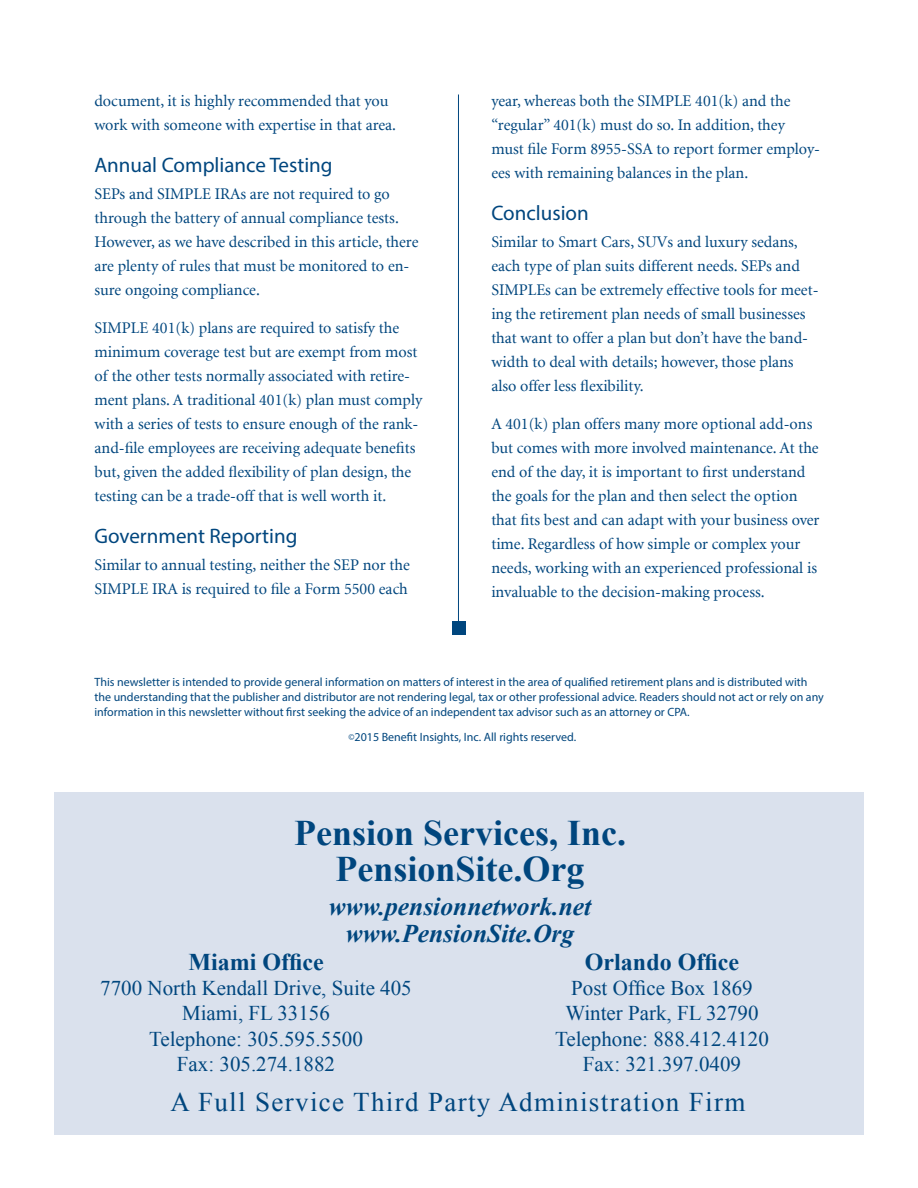
<style>
.page{position:relative;width:918px;height:1188px;background:#fff}
.page>*{position:absolute;margin:0;border:0;box-sizing:border-box;transform-origin:0 0}
.t1{font:700 36px "Times New Roman";color:#00467e}
.t2{font:27px "Times New Roman";letter-spacing:.05em;color:#00467e}
.t3{font:italic 700 25.5px "Times New Roman";color:#00467e}
.t4{font:700 24px "Times New Roman";color:#00467e}
.t5{font:21px "Times New Roman";color:#00467e}
.subhead{font:21px "Myriad Pro";color:#00467e}
.body{font:16.2px/24px "Minion";color:#00467e}
.t6{font:12px/15px "Myriad Pro";color:#00467e}
.s1{font-size:9px}
</style>
<div class="page">
<hr style="left:458px;top:94px;width:1px;height:538px;background:#00467e">
<div style="left:452px;top:622px;width:13px;height:13px;background:#00467e"></div>
<div style="left:54px;top:793px;width:810px;height:342px;background:#dae1ed"></div>
<p class="body" style="left:94px;top:89px;width:303px">document, it is highly recommended that you work with someone with expertise in that area.</p>
<p class="subhead" style="left:94px;top:152px;width:240px">Annual Compliance Testing</p>
<p class="body" style="left:94px;top:183px;width:325px">SEPs and SIMPLE IRAs are not required to go through the battery of annual compliance tests.<br>However, as we have described in this article, there are plenty of rules that must be monitored to en&shy;sure ongoing compliance.</p>
<p class="body" style="left:94px;top:316px;width:329px">SIMPLE 401(k) plans are required to satisfy the minimum coverage test but are exempt from most of the other tests normally associated with retire&shy;ment plans. A traditional 401(k) plan must comply with a series of tests to ensure enough of the rank&shy;and-file employees are receiving adequate benefits but, given the added flexibility of plan design, the testing can be a trade-off that is well worth it.</p>
<p class="subhead" style="left:94px;top:523px;width:205px">Government Reporting</p>
<p class="body" style="left:94px;top:553px;width:317px">Similar to annual testing, neither the SEP nor the<br>SIMPLE IRA is required to file a Form 5500 each</p>
<p class="body" style="left:491px;top:89px;width:330px">year, whereas both the SIMPLE 401(k) and the “regular” 401(k) must do so. In addition, they must file Form 8955-SSA to report former employ&shy;ees with remaining balances in the plan.</p>
<p class="subhead" style="left:491px;top:200px;width:99px">Conclusion</p>
<p class="body" style="left:491px;top:231px;width:329px">Similar to Smart Cars, SUVs and luxury sedans, each type of plan suits different needs. SEPs and SIMPLEs can be extremely effective tools for meet&shy;ing the retirement plan needs of small businesses that want to offer a plan but don’t have the band&shy;width to deal with details; however, those plans also offer less flexibility.</p>
<p class="body" style="left:491px;top:412px;width:330px">A 401(k) plan offers many more optional add-ons but comes with more involved maintenance. At the end of the day, it is important to first understand the goals for the plan and then select the option that fits best and can adapt with your business over time. Regardless of how simple or complex your needs, working with an experienced professional is invaluable to the decision-making process.</p>
<p class="t6" style="left:94px;top:674px;width:731px">This newsletter is intended to provide general information on matters of interest in the area of qualified retirement plans and is distributed with the understanding that the publisher and distributor are not rendering legal, tax or other professional advice. Readers should not act or rely on any information in this newsletter without first seeking the advice of an independent tax advisor such as an attorney or CPA.</p>
<p class="t6" style="left:348px;top:729px;width:229px"><span class="s1">©</span>2015 Benefit Insights, Inc. All rights reserved.</p>
<p class="t1" style="left:294px;top:808px;width:333px">Pension Services, Inc.</p>
<p class="t1" style="left:336px;top:844px;width:251px">PensionSite.Org</p>
<p class="t3" style="left:329px;top:889px;width:264px">www.pensionnetwork.net</p>
<p class="t3" style="left:346px;top:916px;width:230px">www.PensionSite.Org</p>
<p class="t4" style="left:188px;top:945px;width:137px">Miami Office</p>
<p class="t5" style="left:100px;top:974px;width:313px">7700 North Kendall Drive, Suite 405</p>
<p class="t5" style="left:182px;top:999px;width:149px">Miami, FL 33156</p>
<p class="t5" style="left:149px;top:1024px;width:215px">Telephone: 305.595.5500</p>
<p class="t5" style="left:177px;top:1050px;width:160px">Fax: 305.274.1882</p>
<p class="t4" style="left:585px;top:945px;width:156px">Orlando Office</p>
<p class="t5" style="left:571px;top:974px;width:183px">Post Office Box 1869</p>
<p class="t5" style="left:565px;top:999px;width:195px">Winter Park, FL 32790</p>
<p class="t5" style="left:555px;top:1024px;width:215px">Telephone: 888.412.4120</p>
<p class="t5" style="left:583px;top:1050px;width:160px">Fax: 321.397.0409</p>
<p class="t2" style="left:171px;top:1084px;width:576px">A Full Service Third Party Administration Firm</p>
</div>
